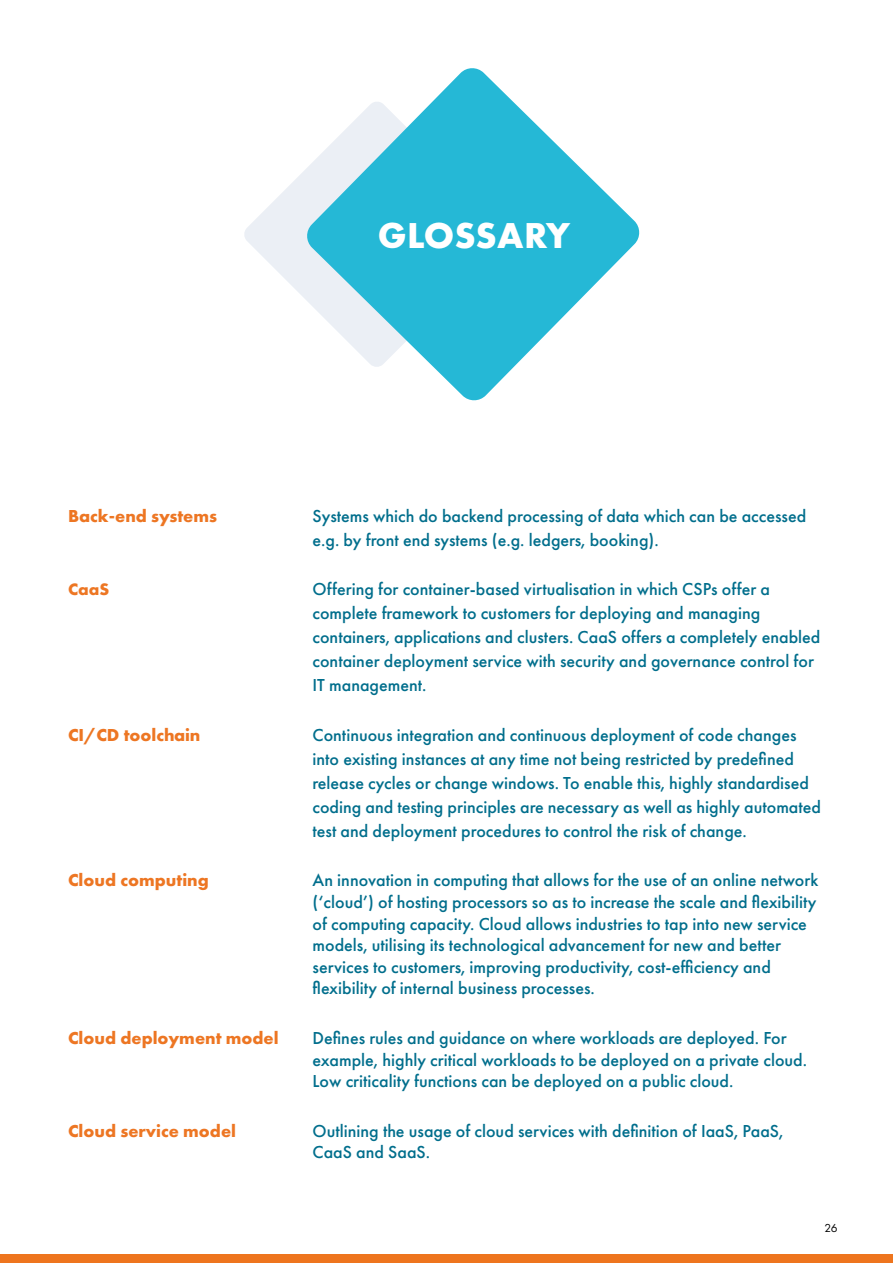
<style>
.page{position:relative;width:893px;height:1263px;background:#fff}
.page>*{position:absolute;margin:0;border:0;box-sizing:border-box;transform-origin:0 0}
.t1{font:700 37.35px "Futura PT";letter-spacing:.01em;color:#fff}
.t2{font:500 18px/24px "Futura PT";color:#006e8c}
.t3{font:700 18px "Futura PT";color:#ed7623}
.t4{font:700 17.25px "Futura PT";color:#ed7623}
.t5{font:12px "Futura PT";color:#000}
</style>
<div class="page">
<div style="left:0;top:1254px;width:893px;height:9px;background:#ee751e"></div>
<svg style="left:244px;top:170px;width:61px;height:129px;fill:#ebeff5"></svg>
<svg style="left:305px;top:68px;width:335px;height:333px;fill:#25b8d6"></svg>
<h1 class="t1" style="left:378px;top:211px;width:194px">GLOSSARY</h1>
<p class="t3" style="left:68px;top:504px;width:151px">Back-end systems</p>
<p class="t2" style="left:313px;top:504px;width:495px">Systems which do backend processing of data which can be accessed e.g. by front end systems (e.g. ledgers, booking).</p>
<p class="t4" style="left:68px;top:578px;width:43px">CaaS</p>
<p class="t2" style="left:313px;top:577px;width:509px">Offering for container-based virtualisation in which CSPs offer a complete framework to customers for deploying and managing containers, applications and clusters. CaaS offers a completely enabled container deployment service with security and governance control for IT management.</p>
<p class="t3" style="left:68px;top:723px;width:134px">CI/CD toolchain</p>
<p class="t2" style="left:313px;top:723px;width:510px">Continuous integration and continuous deployment of code changes into existing instances at any time not being restricted by predefined release cycles or change windows. To enable this, highly standardised coding and testing principles are necessary as well as highly automated test and deployment procedures to control the risk of change.</p>
<p class="t3" style="left:68px;top:869px;width:142px">Cloud computing</p>
<p class="t2" style="left:313px;top:870px;width:507px;line-height:21.6px">An innovation in computing that allows for the use of an online network (‘cloud’) of hosting processors so as to increase the scale and flexibility of computing capacity. Cloud allows industries to tap into new service models, utilising its technological advancement for new and better services to customers, improving productivity, cost-efficiency and flexibility of internal business processes.</p>
<p class="t3" style="left:68px;top:1026px;width:212px">Cloud deployment model</p>
<p class="t2" style="left:313px;top:1027px;width:496px;line-height:21.6px">Defines rules and guidance on where workloads are deployed. For example, highly critical workloads to be deployed on a private cloud.<br>Low criticality functions can be deployed on a public cloud.</p>
<p class="t3" style="left:68px;top:1119px;width:169px">Cloud service model</p>
<p class="t2" style="left:313px;top:1120px;width:472px;line-height:21.6px">Outlining the usage of cloud services with definition of IaaS, PaaS,<br>CaaS and SaaS.</p>
<p class="t5" style="left:824px;top:1221px;width:15px">26</p>
</div>
